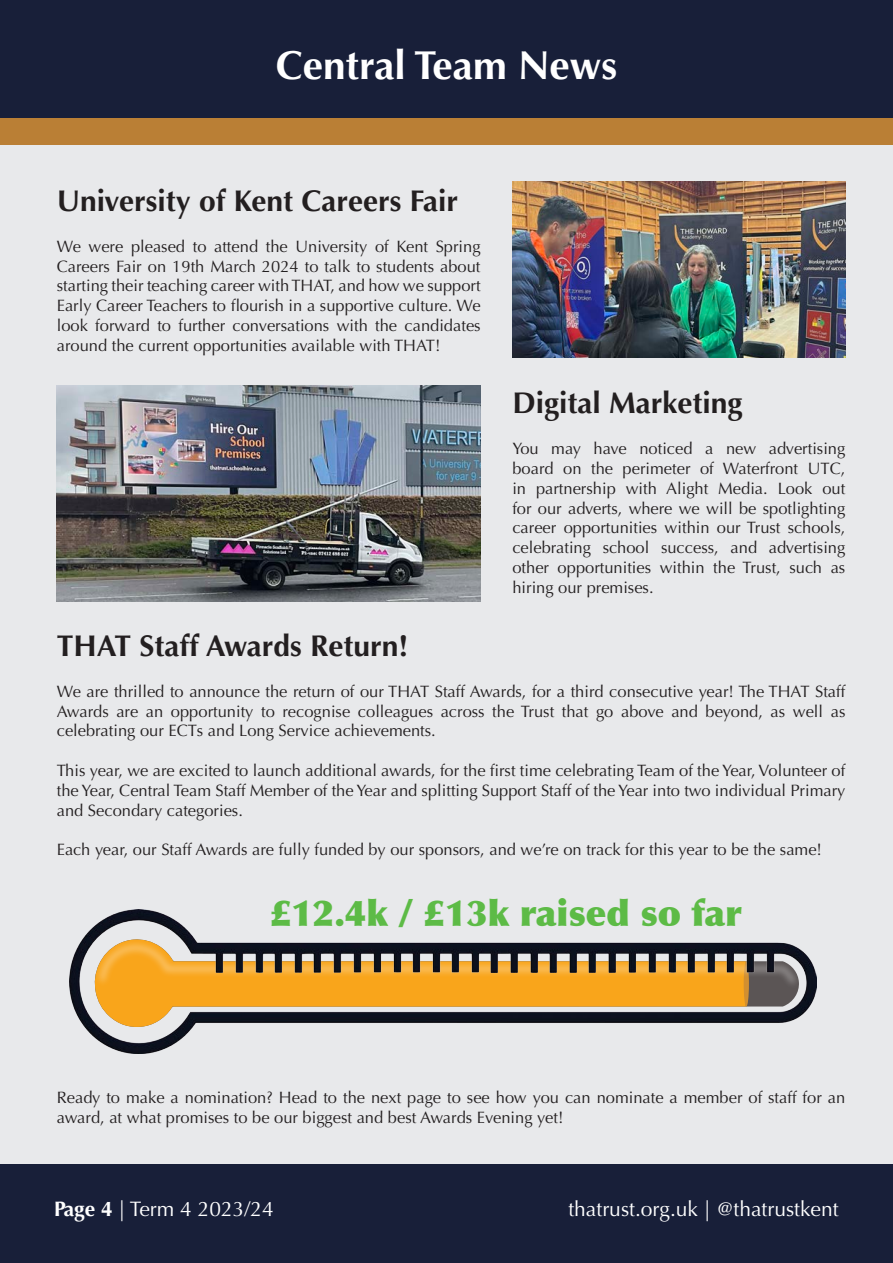
<style>
.page{position:relative;width:893px;height:1263px;background:#fff}
.page>*{position:absolute;margin:0;border:0;box-sizing:border-box;transform-origin:0 0}
.t1{font:700 40.5px "Optima";color:#fff}
.t2{font:900 36px "Optima";color:#5dbb46}
.t3{font:700 30px "Optima";color:#231f20}
.t4{font:21px "Optima";color:#fff}
.t5{font:16.5px/19.8px "Optima";color:#231f20;text-align:justify}
.s1{font-weight:700}
</style>
<div class="page">
<div style="left:0;top:0;width:893px;height:1170px;background:#e8e9eb"></div>
<div style="left:0;top:1165px;width:893px;height:98px;background:#181f39"></div>
<div style="left:0;top:117px;width:893px;height:28px;background:#ba7f35"></div>
<div style="left:0;top:0;width:893px;height:117px;background:#181f39"></div>
<img style="left:512px;top:182px;width:333px;height:175px">
<img style="left:57px;top:386px;width:424px;height:215px">
<img style="left:69px;top:909px;width:747px;height:144px">
<p class="t1" style="left:276px;top:42px;width:343px">Central Team News</p>
<p class="t3" style="left:57px;top:183px;width:403px">University of Kent Careers Fair</p>
<p class="t5" style="left:57px;top:237px;width:425px">We were pleased to attend the University of Kent Spring Careers Fair on 19th March 2024 to talk to students about starting their teaching career with THAT, and how we support Early Career Teachers to flourish in a supportive culture. We look forward to further conversations with the candidates around the current opportunities available with THAT!</p>
<p class="t3" style="left:57px;top:628px;width:353px">THAT Staff Awards Return!</p>
<p class="t3" style="left:512px;top:386px;width:232px">Digital Marketing</p>
<p class="t5" style="left:512px;top:439px;width:334px">You may have noticed a new advertising board on the perimeter of Waterfront UTC, in partnership with Alight Media. Look out for our adverts, where we will be spotlighting career opportunities within our Trust schools, celebrating school success, and advertising other opportunities within the Trust, such as hiring our premises.</p>
<p class="t5" style="left:57px;top:681px;width:790px">We are thrilled to announce the return of our THAT Staff Awards, for a third consecutive year! The THAT Staff Awards are an opportunity to recognise colleagues across the Trust that go above and beyond, as well as celebrating our ECTs and Long Service achievements.</p>
<p class="t5" style="left:57px;top:761px;width:790px">This year, we are excited to launch additional awards, for the first time celebrating Team of the Year, Volunteer of the Year, Central Team Staff Member of the Year and splitting Support Staff of the Year into two individual Primary and Secondary categories.</p>
<p class="t5" style="left:57px;top:840px;width:767px">Each year, our Staff Awards are fully funded by our sponsors, and we’re on track for this year to be the same!</p>
<p class="t2" style="left:270px;top:891px;width:473px">£12.4k / £13k raised so far</p>
<p class="t5" style="left:57px;top:1088px;width:790px">Ready to make a nomination? Head to the next page to see how you can nominate a member of staff for an award, at what promises to be our biggest and best Awards Evening yet!</p>
<p class="t4" style="left:54px;top:1197px;width:221px"><span class="s1">Page 4</span> | Term 4 2023/24</p>
<p class="t4" style="left:568px;top:1197px;width:272px">thatrust.org.uk | @thatrustkent</p>
</div>
